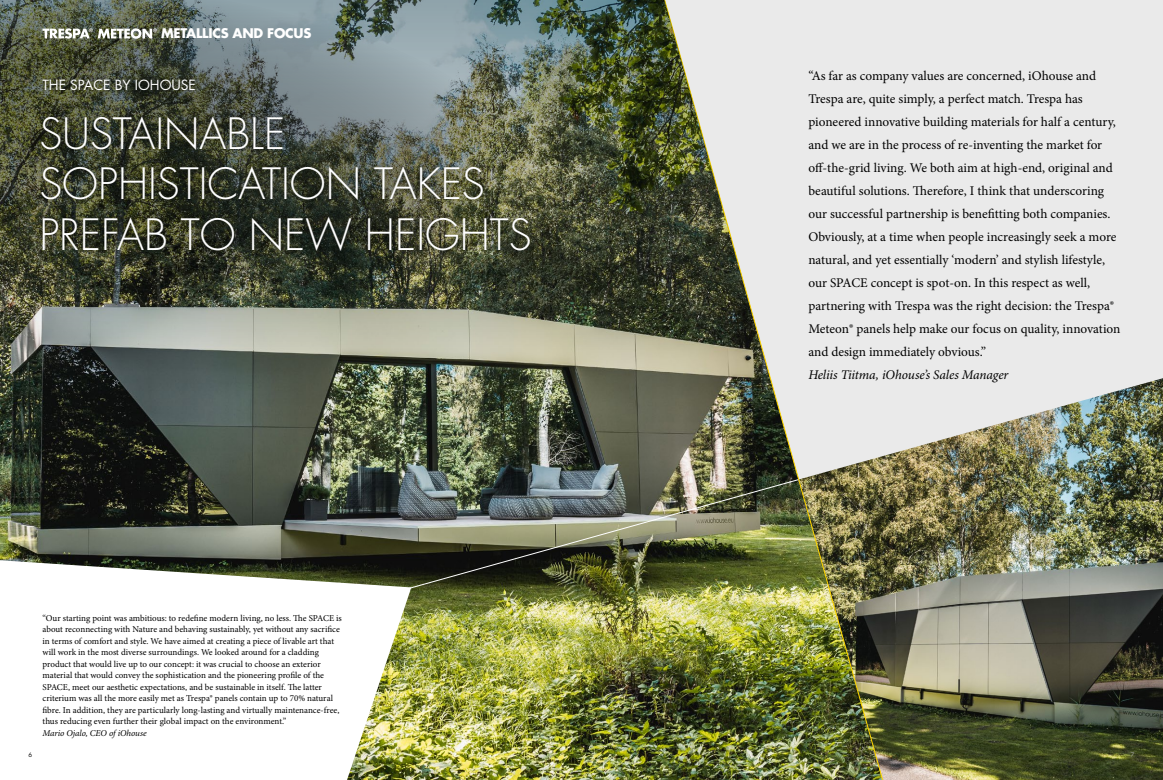
<style>
.page{position:relative;width:1163px;height:780px;background:#fff}
.page>*{position:absolute;margin:0;border:0;box-sizing:border-box;transform-origin:0 0}
.t1{font:300 42px/50.4px "Futura Std";color:#fff}
.t2{font:13.7px "Futura Std";color:#fff}
.t3{font:13.3px/23px "Minion Pro";color:#000}
.t4{font:italic 13.3px "Minion Pro";letter-spacing:-.01em;color:#000}
.t5{font:700 13px "Futura Std";letter-spacing:-.02em;color:#fff}
.t6{font:9px/11.5px "Minion Pro";letter-spacing:-.005em;color:#000}
.t7{font:italic 9px "Minion Pro";color:#000}
.t8{font:6px "Futura Std";color:#a7a7a8}
.t9{font:6px "Futura Std";color:#000}
</style>
<div class="page">
<div style="left:624px;top:0;width:538px;height:586px;background:#eaeaea"></div>
<img style="left:886px;top:378px;width:276px;height:402px">
<img style="left:0;top:355px;width:661px;height:425px">
<svg style="left:0;top:560px;width:411px;height:220px"></svg>
<img style="left:398px;top:478px;width:263px;height:114px">
<img style="left:661px;top:354px;width:225px;height:426px">
<img style="left:0;top:0;width:764px;height:355px">
<img style="left:0;top:0;width:542px;height:330px">
<svg style="left:43px;top:28px;width:114px;height:11px"></svg>
<div style="left:37px;top:73px;width:164px;height:23px;background:#000;opacity:.75"></div>
<div style="left:36px;top:110px;width:500px;height:146px;background:#000;opacity:.75"></div>
<h3 class="t5" style="left:161px;top:25px;width:152px">METALLICS AND FOCUS</h3>
<h2 class="t2" style="left:43px;top:77px;width:155px">THE SPACE BY IOHOUSE</h2>
<h1 class="t1" style="left:39px;top:109px;width:493px">SUSTAINABLE<br>SOPHISTICATION TAKES<br>PREFAB TO NEW HEIGHTS</h1>
<p class="t9" style="left:28px;top:750px;width:5px">6</p>
<p class="t6" style="left:43px;top:612px;width:301px">“Our starting point was ambitious: to redefine modern living, no less. The SPACE is about reconnecting with Nature and behaving sustainably, yet without any sacrifice in terms of comfort and style. We have aimed at creating a piece of livable art that will work in the most diverse surroundings. We looked around for a cladding product that would live up to our concept: it was crucial to choose an exterior material that would convey the sophistication and the pioneering profile of the SPACE, meet our aesthetic expectations, and be sustainable in itself. The latter criterium was all the more easily met as Trespa® panels contain up to 70% natural fibre. In addition, they are particularly long-lasting and virtually maintenance-free, thus reducing even further their global impact on the environment.”</p>
<p class="t7" style="left:43px;top:727px;width:106px">Mario Ojalo, CEO of iOhouse</p>
<p class="t3" style="left:808px;top:64px;width:313px">“As far as company values are concerned, iOhouse and Trespa are, quite simply, a perfect match. Trespa has pioneered innovative building materials for half a century, and we are in the process of re-inventing the market for off-the-grid living. We both aim at high-end, original and beautiful solutions. Therefore, I think that underscoring our successful partnership is benefitting both companies.<br>Obviously, at a time when people increasingly seek a more natural, and yet essentially ‘modern’ and stylish lifestyle, our SPACE concept is spot-on. In this respect as well, partnering with Trespa was the right decision: the Trespa® Meteon® panels help make our focus on quality, innovation and design immediately obvious.”</p>
<h3 class="t4" style="left:808px;top:366px;width:201px">Heliis Tiitma, iOhouse’s Sales Manager</h3>
<p class="t8" style="left:1130px;top:750px;width:5px">7</p>
</div>
